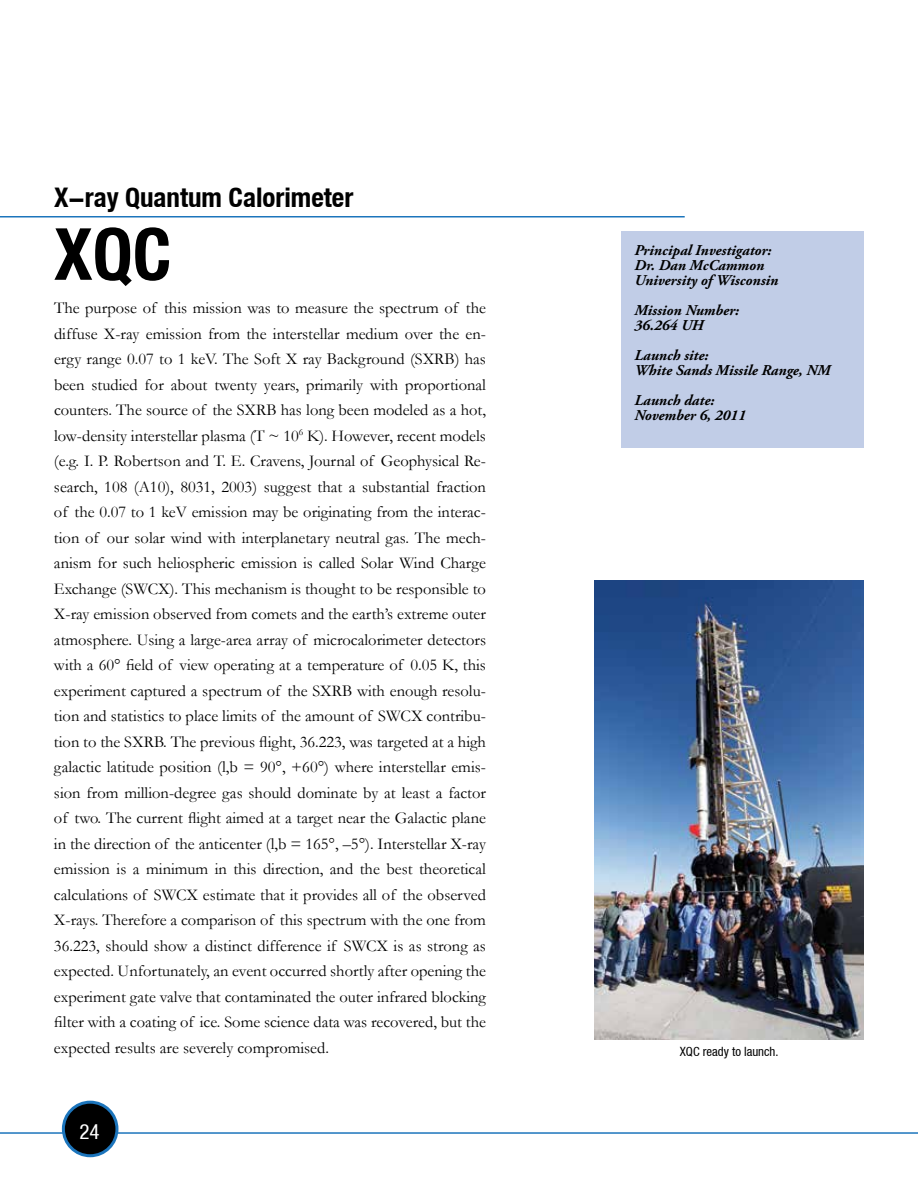
<style>
.page{position:relative;width:918px;height:1188px;background:#fff}
.page>*{position:absolute;margin:0;border:0;box-sizing:border-box;transform-origin:0 0}
.t1{font:700 condensed 72px "Helvetica Neue LT";color:#000}
.t2{font:700 condensed 27px "Helvetica Neue LT";color:#000}
.t3{font:condensed 21px "Helvetica Neue LT";color:#fff}
.t4{font:16.5px/25.5px "Garamond";color:#000;text-align:justify}
.t5{font:italic 700 15px/15px "Adobe Garamond Pro";color:#000}
.t6{font:condensed 12.75px "Helvetica Neue LT";color:#000}
</style>
<div class="page">
<hr style="left:0;top:1132px;width:918px;height:2px;background:#1c75bc">
<div style="left:63px;top:1102px;width:54px;height:54px;background:#000;border-radius:50%"></div>
<div style="left:62px;top:1101px;width:56px;height:56px;border:3px solid #1c75bc;border-radius:50%"></div>
<hr style="left:0;top:216px;width:685px;height:2px;background:#1c75bc">
<div style="left:621px;top:231px;width:243px;height:216px;background:#c1cde7"></div>
<img style="left:594px;top:580px;width:270px;height:460px">
<h2 class="t2" style="left:54px;top:181px;width:301px">X-ray Quantum Calorimeter</h2>
<h1 class="t1" style="left:54px;top:211px;width:119px">XQC</h1>
<p class="t4" style="left:54px;top:295px;width:434px">The purpose of this mission was to measure the spectrum of the diffuse X-ray emission from the interstellar medium over the en&shy;ergy range 0.07 to 1 keV. The Soft X ray Background (SXRB) has been studied for about twenty years, primarily with proportional counters. The source of the SXRB has long been modeled as a hot, low-density interstellar plasma (T ~ 10<sup>6</sup> K). However, recent models (e.g. I. P. Robertson and T. E. Cravens, Journal of Geophysical Re&shy;search, 108 (A10), 8031, 2003) suggest that a substantial fraction of the 0.07 to 1 keV emission may be originating from the interac&shy;tion of our solar wind with interplanetary neutral gas. The mech&shy;anism for such heliospheric emission is called Solar Wind Charge Exchange (SWCX). This mechanism is thought to be responsible to X-ray emission observed from comets and the earth’s extreme outer atmosphere. Using a large-area array of microcalorimeter detectors with a 60° field of view operating at a temperature of 0.05 K, this experiment captured a spectrum of the SXRB with enough resolu&shy;tion and statistics to place limits of the amount of SWCX contribu&shy;tion to the SXRB. The previous flight, 36.223, was targeted at a high galactic latitude position (l,b = 90°, +60°) where interstellar emis&shy;sion from million-degree gas should dominate by at least a factor of two. The current flight aimed at a target near the Galactic plane in the direction of the anticenter (l,b = 165°, –5°). Interstellar X-ray emission is a minimum in this direction, and the best theoretical calculations of SWCX estimate that it provides all of the observed X-rays. Therefore a comparison of this spectrum with the one from 36.223, should show a distinct difference if SWCX is as strong as expected. Unfortunately, an event occurred shortly after opening the experiment gate valve that contaminated the outer infrared blocking filter with a coating of ice. Some science data was recovered, but the expected results are severely compromised.</p>
<p class="t3" style="left:80px;top:1119px;width:22px">24</p>
<p class="t5" style="left:634px;top:244px;width:145px">Principal Investigator:<br>Dr. Dan McCammon<br>University of Wisconsin</p>
<p class="t5" style="left:634px;top:304px;width:106px">Mission Number:<br>36.264 UH</p>
<p class="t5" style="left:634px;top:349px;width:198px">Launch site:<br>White Sands Missile Range, NM</p>
<p class="t5" style="left:634px;top:394px;width:113px">Launch date:<br>November 6, 2011</p>
<p class="t6" style="left:680px;top:1045px;width:100px">XQC ready to launch.</p>
</div>
